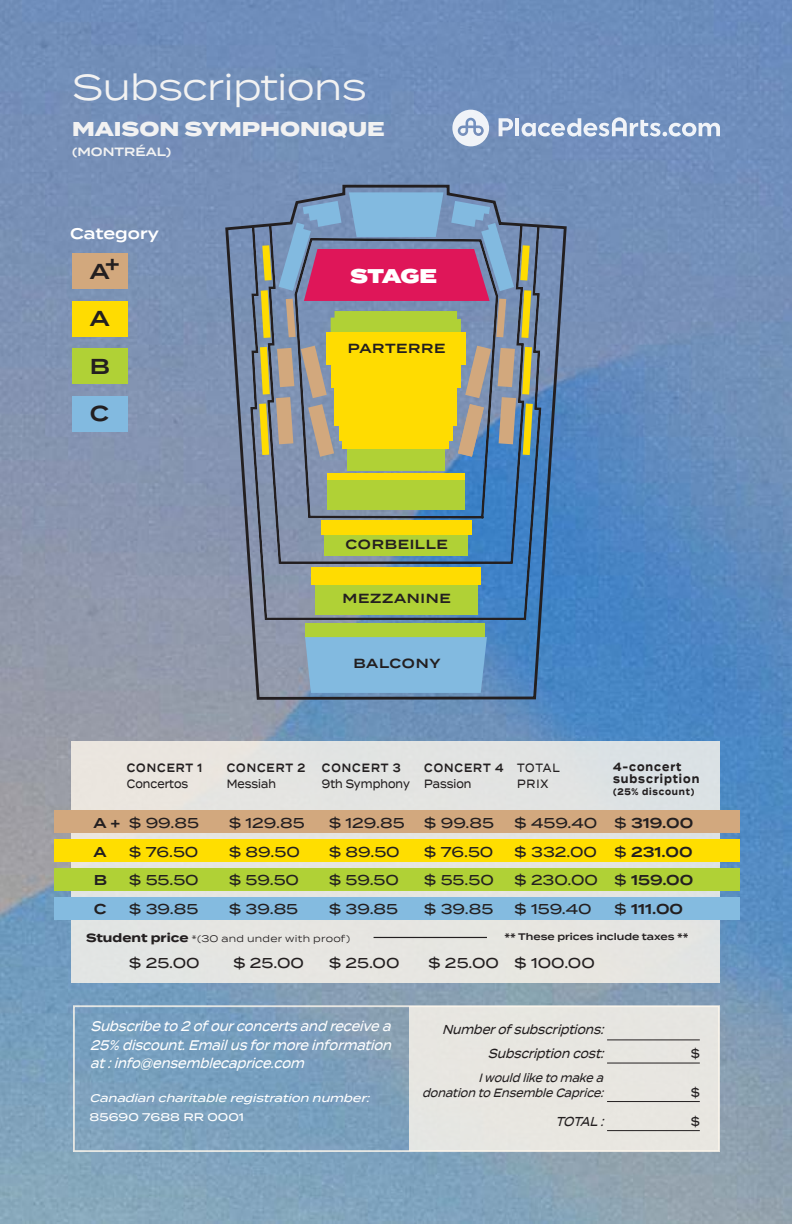
<style>
.page{position:relative;width:792px;height:1224px;background:#fff}
.page>*{position:absolute;margin:0;border:0;box-sizing:border-box;transform-origin:0 0}
.t1{font:36px "Termina";letter-spacing:-.02em;color:#f2f2f2}
.t2{font:600 21.6px/47px "Termina";color:#231f20}
.t3{font:800 20px "Termina";color:#f2f2f2}
.t4{font:900 19.8px "Termina";color:#fff}
.t5{font:600 15.4px "Termina";color:#fff}
.t6{font:500 14.2px "Termina";color:#231f20}
.t7{font:600 14.2px "Termina";color:#231f20}
.t8{font:italic 500 13.8px/18.6px "Termina";color:#fff;text-align:justify;scale:.8 1}
.t9{font:600 13.2px "Termina";letter-spacing:.05em;color:#231f20}
.t10{font:italic 500 13px/24px "Termina";color:#231f20;text-align:right;scale:.8 1}
.t11{font:500 13px "Termina";color:#231f20;scale:.8 1}
.t12{font:italic 500 12px/14.8px "Termina";color:#231f20;text-align:right;scale:.8 1}
.t13{font:500 12px "Termina";color:#231f20;scale:.8 1}
.t14{font:600 12px "Termina";letter-spacing:.1em;color:#231f20;scale:.8 1}
.t15{font:600 12px "Termina";color:#f2f2f2}
.t16{font:700 11.8px/11.8px "Termina";letter-spacing:.1em;color:#231f20;scale:.8 1}
.t17{font:italic 500 11.2px "Termina";color:#fff}
.t18{font:500 11.2px "Termina";color:#fff}
.t19{font:9.6px "Termina";letter-spacing:.025em;color:#231f20}
.t20{font:600 9.6px "Termina";color:#231f20}
.t21{font:700 9.6px "Termina";letter-spacing:.1em;color:#231f20;scale:.8 1}
.s1{font-weight:500}
.s2{font-weight:600}
.s3{font-weight:700;font-size:11.8px}
</style>
<div class="page">
<img style="left:0;top:0;width:792px;height:1224px">
<svg style="left:499px;top:118px;width:14px;height:18px"></svg>
<hr style="left:515px;top:118px;width:4px;height:18px;background:#f0f3f8">
<svg style="left:452px;top:110px;width:37px;height:36px"></svg>
<svg style="left:522px;top:117px;width:198px;height:20px"></svg>
<div style="left:73px;top:253px;width:55px;height:36px;background:#d2a87d"></div>
<div style="left:73px;top:301px;width:55px;height:35px;background:#ffdc01"></div>
<div style="left:73px;top:349px;width:55px;height:35px;background:#b0d136"></div>
<div style="left:73px;top:396px;width:55px;height:36px;background:#82bae0"></div>
<svg style="left:224px;top:184px;width:344px;height:517px;background:#6885aa"></svg>
<svg style="left:249px;top:224px;width:293px;height:397px;background:#5f7da2"></svg>
<div style="left:347px;top:449px;width:98px;height:22px;background:#b0d136"></div>
<div style="left:328px;top:479px;width:137px;height:31px;background:#b0d136"></div>
<div style="left:315px;top:584px;width:163px;height:31px;background:#b0d136"></div>
<div style="left:324px;top:525px;width:144px;height:31px;background:#b0d136"></div>
<div style="left:305px;top:624px;width:180px;height:14px;background:#b0d136"></div>
<div style="left:311px;top:567px;width:169px;height:17px;background:#ffdc01"></div>
<div style="left:321px;top:520px;width:150px;height:15px;background:#ffdc01"></div>
<div style="left:328px;top:473px;width:137px;height:7px;background:#ffdc01"></div>
<div style="left:326px;top:332px;width:140px;height:32px;background:#ffdc01"></div>
<div style="left:331px;top:362px;width:130px;height:25px;background:#ffdc01"></div>
<div style="left:335px;top:385px;width:122px;height:40px;background:#ffdc01"></div>
<div style="left:340px;top:422px;width:113px;height:19px;background:#ffdc01"></div>
<div style="left:342px;top:438px;width:107px;height:11px;background:#ffdc01"></div>
<svg style="left:520px;top:245px;width:10px;height:36px"></svg>
<svg style="left:498px;top:348px;width:17px;height:39px"></svg>
<svg style="left:499px;top:397px;width:17px;height:47px"></svg>
<svg style="left:465px;top:346px;width:26px;height:52px"></svg>
<svg style="left:458px;top:404px;width:26px;height:53px"></svg>
<svg style="left:277px;top:348px;width:17px;height:39px"></svg>
<svg style="left:276px;top:397px;width:17px;height:47px"></svg>
<svg style="left:301px;top:346px;width:26px;height:52px"></svg>
<svg style="left:308px;top:404px;width:26px;height:53px"></svg>
<svg style="left:521px;top:290px;width:10px;height:48px"></svg>
<svg style="left:522px;top:347px;width:10px;height:48px"></svg>
<svg style="left:523px;top:404px;width:10px;height:51px"></svg>
<svg style="left:262px;top:245px;width:10px;height:36px"></svg>
<svg style="left:261px;top:290px;width:10px;height:48px"></svg>
<svg style="left:260px;top:347px;width:10px;height:48px"></svg>
<svg style="left:259px;top:404px;width:10px;height:51px"></svg>
<div style="left:305px;top:637px;width:182px;height:56px;background:#82bae0"></div>
<svg style="left:279px;top:192px;width:235px;height:145px;background:#997b92"></svg>
<div style="left:410px;top:1006px;width:309px;height:145px;background:#e8e6e1"></div>
<hr style="left:607px;top:1101px;width:93px;height:1px;background:#231f20">
<hr style="left:607px;top:1063px;width:93px;height:1px;background:#231f20">
<hr style="left:607px;top:1039px;width:93px;height:1px;background:#231f20">
<hr style="left:607px;top:1130px;width:93px;height:1px;background:#231f20">
<div style="left:73px;top:1005px;width:647px;height:147px;border:2px solid #fff8ed"></div>
<div style="left:72px;top:741px;width:648px;height:241px;background:#e5e5e2"></div>
<div style="left:54px;top:810px;width:685px;height:23px;background:#d2a87e"></div>
<div style="left:54px;top:839px;width:685px;height:23px;background:#ffde00"></div>
<div style="left:54px;top:868px;width:685px;height:23px;background:#b0d136"></div>
<div style="left:54px;top:897px;width:685px;height:23px;background:#84bbe0"></div>
<hr style="left:374px;top:937px;width:113px;height:1px;background:#231f20">
<h1 class="t1" style="left:72px;top:61px;width:296px">Subscriptions</h1>
<h3 class="t3" style="left:72px;top:114px;width:314px">MAISON SYMPHONIQUE</h3>
<p class="t15" style="left:72px;top:143px;width:101px">(MONTRÉAL)</p>
<p class="t5" style="left:70px;top:222px;width:90px">Category</p>
<h2 class="t2" style="left:90px;top:244px;width:32px">A+</h2>
<h2 class="t2" style="left:90px;top:294px;width:21px">A</h2>
<h2 class="t2" style="left:90px;top:343px;width:22px">B<br>C</h2>
<h3 class="t4" style="left:353px;top:261px;width:93px">SCÈNE</h3>
<h3 class="t4" style="left:350px;top:261px;width:89px">STAGE</h3>
<p class="t9" style="left:348px;top:338px;width:99px">PARTERRE</p>
<p class="t9" style="left:346px;top:535px;width:104px">CORBEILLE</p>
<p class="t9" style="left:343px;top:589px;width:110px">MEZZANINE</p>
<p class="t9" style="left:354px;top:654px;width:88px">BALCONY</p>
<p class="t14" style="left:127px;top:758px;width:96px">CONCERT 1</p>
<p class="t14" style="left:227px;top:758px;width:100px">CONCERT 2</p>
<p class="t14" style="left:322px;top:758px;width:100px">CONCERT 3</p>
<p class="t14" style="left:424px;top:758px;width:171px">CONCERT 4 <span class="s1">TOTAL</span></p>
<p class="t13" style="left:127px;top:775px;width:78px">Concertos</p>
<p class="t13" style="left:227px;top:775px;width:63px">Messiah</p>
<p class="t13" style="left:322px;top:775px;width:188px">9th Symphony Passion</p>
<p class="t13" style="left:517px;top:775px;width:41px">PRIX</p>
<p class="t16" style="left:613px;top:761px;width:109px">4-concert subscription</p>
<p class="t21" style="left:613px;top:785px;width:103px">(25% discount)</p>
<p class="t6" style="left:93px;top:813px;width:107px"><span class="s2">A +</span> $ 99.85</p>
<p class="t6" style="left:229px;top:813px;width:77px">$ 129.85</p>
<p class="t6" style="left:329px;top:813px;width:77px">$ 129.85</p>
<p class="t6" style="left:424px;top:813px;width:72px">$ 99.85</p>
<p class="t6" style="left:514px;top:813px;width:181px">$ 459.40 $ <span class="s2">319.00</span></p>
<p class="t7" style="left:93px;top:841px;width:15px">A</p>
<p class="t6" style="left:129px;top:841px;width:71px">$ 76.50</p>
<p class="t6" style="left:229px;top:841px;width:73px">$ 89.50</p>
<p class="t6" style="left:329px;top:841px;width:73px">$ 89.50</p>
<p class="t6" style="left:424px;top:841px;width:71px">$ 76.50</p>
<p class="t6" style="left:514px;top:841px;width:180px">$ 332.00 $ <span class="s2">231.00</span></p>
<p class="t7" style="left:94px;top:870px;width:15px">B</p>
<p class="t6" style="left:129px;top:870px;width:71px">$ 55.50</p>
<p class="t6" style="left:229px;top:870px;width:72px">$ 59.50</p>
<p class="t6" style="left:329px;top:870px;width:72px">$ 59.50</p>
<p class="t6" style="left:424px;top:870px;width:71px">$ 55.50</p>
<p class="t6" style="left:514px;top:870px;width:181px">$ 230.00 $ <span class="s2">159.00</span></p>
<p class="t7" style="left:94px;top:898px;width:14px">C</p>
<p class="t6" style="left:129px;top:898px;width:71px">$ 39.85</p>
<p class="t6" style="left:229px;top:898px;width:71px">$ 39.85</p>
<p class="t6" style="left:329px;top:898px;width:71px">$ 39.85</p>
<p class="t6" style="left:424px;top:898px;width:71px">$ 39.85</p>
<p class="t6" style="left:514px;top:898px;width:79px">$ 159.40</p>
<p class="t7" style="left:614px;top:898px;width:70px"><span class="s1">$</span> 111.00</p>
<p class="t20" style="left:504px;top:929px;width:186px">** These prices include taxes **</p>
<p class="t19" style="left:86px;top:932px;width:266px"><span class="s3">Student price</span> *(30 and under with proof)</p>
<p class="t6" style="left:129px;top:953px;width:72px">$ 25.00</p>
<p class="t6" style="left:233px;top:953px;width:72px">$ 25.00</p>
<p class="t6" style="left:329px;top:953px;width:72px">$ 25.00</p>
<p class="t6" style="left:428px;top:953px;width:168px">$ 25.00 $ 100.00</p>
<p class="t8" style="left:90px;top:1017px;width:384px">Subscribeto2ofourconcertsandreceivea 25% discount.Emailusformoreinformation at:info@ensemblecaprice.com</p>
<p class="t17" style="left:90px;top:1090px;width:285px">Canadian charitable registration number:</p>
<p class="t18" style="left:90px;top:1108px;width:156px">85690 7688 RR 0001</p>
<p class="t10" style="left:442px;top:1017px;width:209px">Numberofsubscriptions:<br>Subscriptioncost:</p>
<p class="t12" style="left:422px;top:1070px;width:234px">Iwouldliketomakea donationtoEnsembleCaprice:</p>
<p class="t10" style="left:555px;top:1109px;width:67px">TOTAL:</p>
<p class="t11" style="left:691px;top:1044px;width:13px">$</p>
<p class="t11" style="left:691px;top:1082px;width:13px">$</p>
<p class="t11" style="left:691px;top:1112px;width:13px">$</p>
</div>
